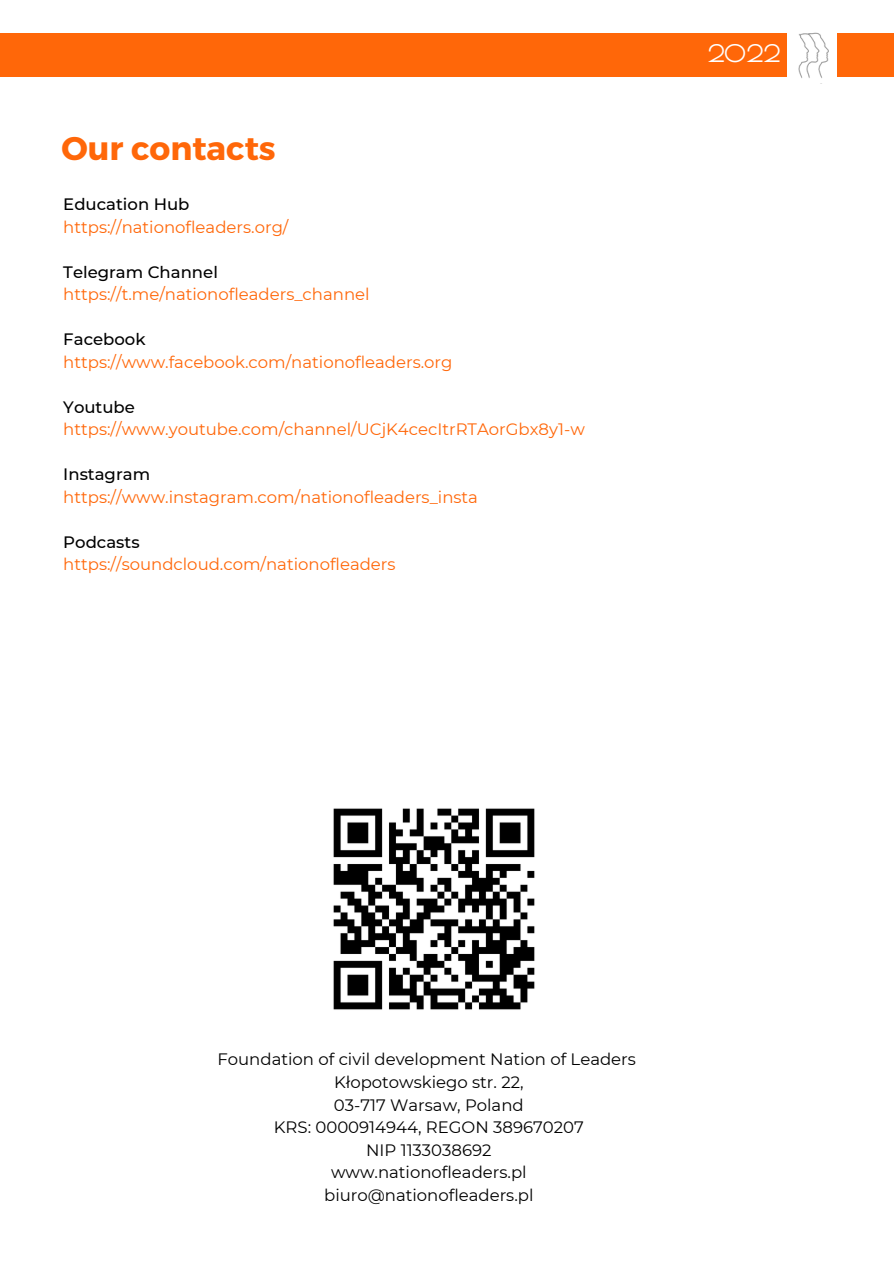
<style>
.page{position:relative;width:894px;height:1264px;background:#fff}
.page>*{position:absolute;margin:0;border:0;box-sizing:border-box;transform-origin:0 0}
.t1{font:700 32.7px "Montserrat";color:#ff6709}
.t2{font:700 23.7px "Poiret One";color:#fff}
.t3{font:16.5px "Montserrat";color:#ff6709}
.t4{font:16.5px "Montserrat";color:#000}
.t5{font:500 16.5px "Montserrat";color:#000}
</style>
<div class="page">
<div style="left:0;top:33px;width:786px;height:44px;background:#ff6709"></div>
<img style="left:798px;top:32px;width:31px;height:46px">
<div style="left:836px;top:33px;width:57px;height:44px;background:#ff6709"></div>
<img style="left:333px;top:808px;width:202px;height:202px">
<p class="t1" style="left:61px;top:127px;width:216px">Our contacts</p>
<h2 class="t5" style="left:63px;top:194px;width:128px">Education Hub</h2>
<p class="t3" style="left:63px;top:216px;width:227px">https://nationofleaders.org/</p>
<h1 class="t5" style="left:63px;top:261px;width:156px">Telegram Channel</h1>
<p class="t3" style="left:63px;top:284px;width:308px">https://t.me/nationofleaders_channel</p>
<p class="t5" style="left:63px;top:329px;width:84px">Facebook</p>
<p class="t3" style="left:63px;top:351px;width:390px">https://www.facebook.com/nationofleaders.org</p>
<p class="t5" style="left:63px;top:396px;width:73px">Youtube</p>
<p class="t3" style="left:63px;top:419px;width:523px">https://www.youtube.com/channel/UCjK4cecItrRTAorGbx8y1-w</p>
<p class="t5" style="left:63px;top:464px;width:88px">Instagram</p>
<p class="t3" style="left:63px;top:486px;width:416px">https://www.instagram.com/nationofleaders_insta</p>
<p class="t5" style="left:63px;top:531px;width:78px">Podcasts</p>
<p class="t3" style="left:63px;top:554px;width:334px">https://soundcloud.com/nationofleaders</p>
<p class="t2" style="left:707px;top:40px;width:74px">2022</p>
<p class="t4" style="left:217px;top:1049px;width:420px">Foundation of civil development Nation of Leaders</p>
<p class="t4" style="left:334px;top:1071px;width:191px">Kłopotowskiego str. 22,</p>
<p class="t4" style="left:334px;top:1094px;width:191px">03-717 Warsaw, Poland</p>
<p class="t4" style="left:274px;top:1116px;width:311px">KRS: 0000914944, REGON 389670207</p>
<p class="t4" style="left:366px;top:1139px;width:127px">NIP 1133038692</p>
<p class="t4" style="left:331px;top:1161px;width:197px">www.nationofleaders.pl</p>
<p class="t4" style="left:324px;top:1184px;width:211px">biuro@nationofleaders.pl</p>
</div>
